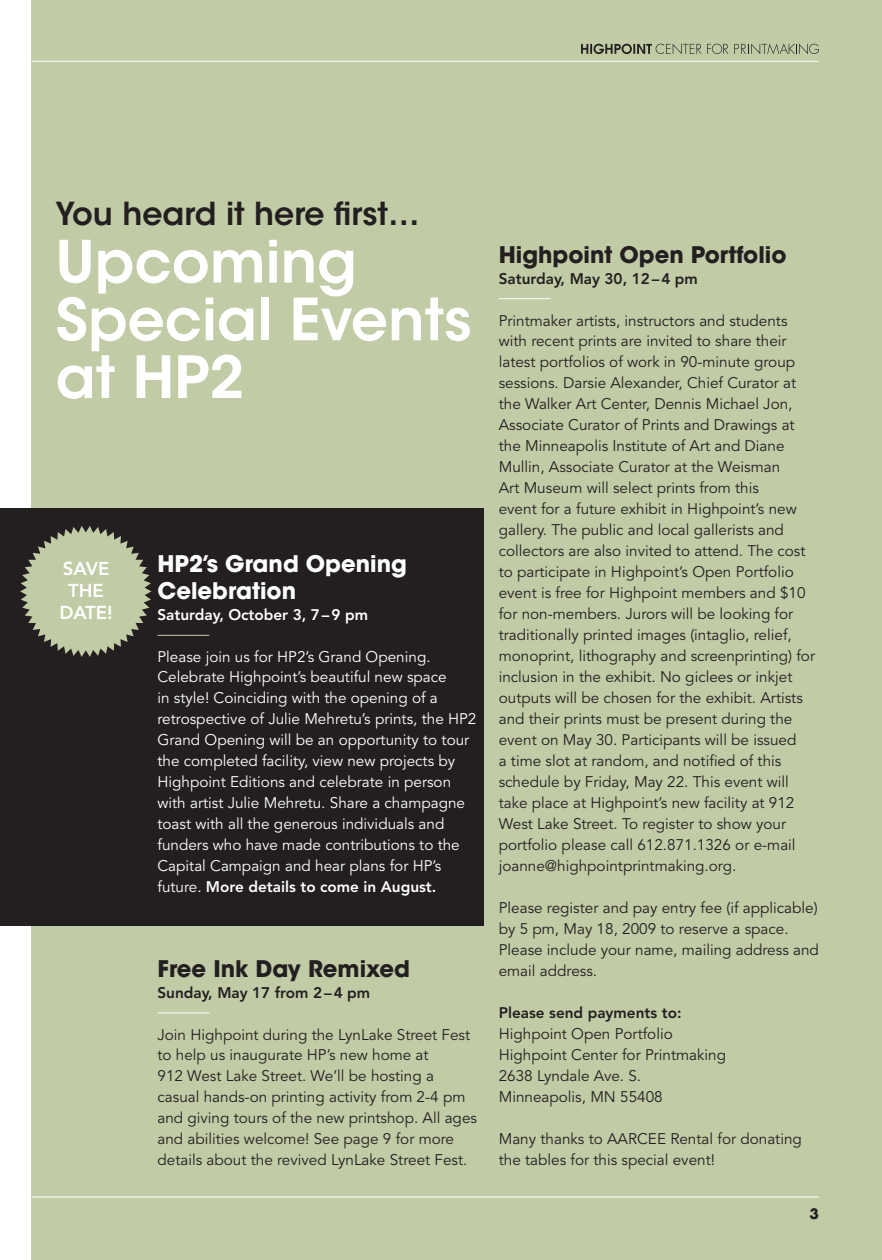
<style>
.page{position:relative;width:882px;height:1260px;background:#fff}
.page>*{position:absolute;margin:0;border:0;box-sizing:border-box;transform-origin:0 0}
.t1{font:600 57.75px/57.8px "ITC Avant Garde Std";color:#fff}
.t2{font:600 31.5px "ITC Avant Garde Std";color:#231f20}
.t3{font:700 22.75px "ITC Avant Garde Std";color:#231f20}
.t4{font:700 22.75px/26.2px "ITC Avant Garde Std";color:#fff}
.t5{font:800 18.55px/21.7px "Avenir";color:#fff;text-align:center}
.t6{font:15.4px/21px "Avenir";color:#231f20}
.t7{font:15.4px/21px "Avenir";color:#fff}
.t8{font:800 15.4px "Avenir";color:#231f20}
.t9{font:800 15.4px "Avenir";color:#fff}
.t10{font:700 14px "Futura";color:#231f20}
.s1{font-weight:800}
</style>
<div class="page">
<div style="left:32px;top:0;width:850px;height:1260px;background:#c1cba6"></div>
<hr style="left:32px;top:1197px;width:787px;height:1px;background:#fff">
<hr style="left:32px;top:61px;width:787px;height:1px;background:#fff">
<svg style="left:707px;top:44px;width:21px;height:10px"></svg>
<svg style="left:734px;top:44px;width:85px;height:10px"></svg>
<svg style="left:581px;top:44px;width:120px;height:10px"></svg>
<div style="left:0;top:508px;width:484px;height:418px;background:#231f20"></div>
<hr style="left:158px;top:635px;width:51px;height:1px;background:#c1cba6">
<hr style="left:158px;top:1012px;width:51px;height:1px;background:#fff">
<hr style="left:499px;top:298px;width:52px;height:1px;background:#fff">
<svg style="left:20px;top:526px;width:131px;height:131px"></svg>
<h2 class="t2" style="left:56px;top:193px;width:366px">You heard it here first…</h2>
<h1 class="t1" style="left:56px;top:233px;width:418px">Upcoming<br>Special Events at HP2</h1>
<p class="t5" style="left:59px;top:558px;width:55px">SAVE<br>THE<br>DATE!</p>
<h3 class="t4" style="left:158px;top:551px;width:251px">HP2’s Grand Opening<br>Celebration</h3>
<p class="t9" style="left:158px;top:605px;width:212px">Saturday, October 3, 7–9 pm</p>
<p class="t7" style="left:158px;top:646px;width:320px">Please join us for HP2’s Grand Opening.<br>Celebrate Highpoint’s beautiful new space<br>in style! Coinciding with the opening of a retrospective of Julie Mehretu’s prints, the HP2<br>Grand Opening will be an opportunity to tour the completed facility, view new projects by Highpoint Editions and celebrate in person with artist Julie Mehretu. Share a champagne toast with all the generous individuals and funders who have made contributions to the Capital Campaign and hear plans for HP’s future. <span class="s1">More details to come in August.</span></p>
<h3 class="t3" style="left:158px;top:953px;width:254px">Free Ink Day Remixed</h3>
<p class="t8" style="left:158px;top:983px;width:214px">Sunday, May 17 from 2–4 pm</p>
<p class="t6" style="left:158px;top:1024px;width:321px">Join Highpoint during the LynLake Street Fest to help us inaugurate HP’s new home at<br>912 West Lake Street. We’ll be hosting a casual hands-on printing activity from 2-4 pm and giving tours of the new printshop. All ages and abilities welcome! See page 9 for more details about the revived LynLake Street Fest.</p>
<h3 class="t3" style="left:499px;top:239px;width:289px">Highpoint Open Portfolio</h3>
<p class="t8" style="left:499px;top:269px;width:201px">Saturday, May 30, 12–4 pm</p>
<p class="t6" style="left:499px;top:310px;width:318px">Printmaker artists, instructors and students with recent prints are invited to share their latest portfolios of work in 90-minute group sessions. Darsie Alexander, Chief Curator at the Walker Art Center, Dennis Michael Jon, Associate Curator of Prints and Drawings at the Minneapolis Institute of Art and Diane Mullin, Associate Curator at the Weisman<br>Art Museum will select prints from this<br>event for a future exhibit in Highpoint’s new gallery. The public and local gallerists and collectors are also invited to attend. The cost to participate in Highpoint’s Open Portfolio event is free for Highpoint members and $10 for non-members. Jurors will be looking for traditionally printed images (intaglio, relief, monoprint, lithography and screenprinting) for inclusion in the exhibit. No giclees or inkjet outputs will be chosen for the exhibit. Artists and their prints must be present during the event on May 30. Participants will be issued<br>a time slot at random, and notified of this schedule by Friday, May 22. This event will take place at Highpoint’s new facility at 912<br>West Lake Street. To register to show your portfolio please call 612.871.1326 or e-mail joanne@highpointprintmaking.org.</p>
<p class="t6" style="left:499px;top:898px;width:322px">Please register and pay entry fee (if applicable) by 5 pm, May 18, 2009 to reserve a space.<br>Please include your name, mailing address and email address.</p>
<p class="t8" style="left:499px;top:1004px;width:184px">Please send payments to:</p>
<p class="t6" style="left:499px;top:1024px;width:229px">Highpoint Open Portfolio<br>Highpoint Center for Printmaking<br>2638 Lyndale Ave. S.<br>Minneapolis, MN 55408</p>
<p class="t6" style="left:499px;top:1129px;width:305px">Many thanks to AARCEE Rental for donating the tables for this special event!</p>
<p class="t10" style="left:809px;top:1203px;width:11px">3</p>
</div>
